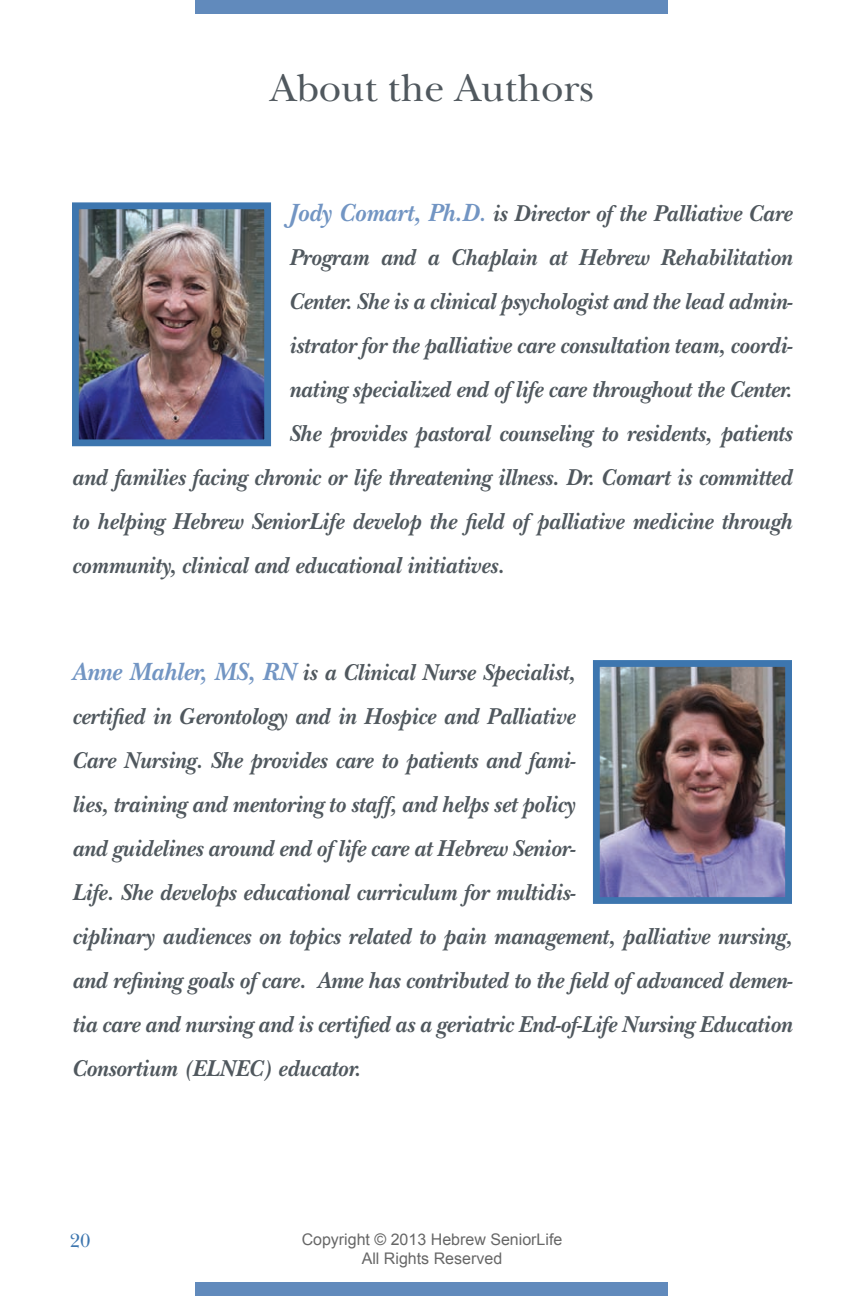
<style>
.page{position:relative;width:864px;height:1296px;background:#fff}
.page>*{position:absolute;margin:0;border:0;box-sizing:border-box;transform-origin:0 0}
.Name_of_Section{font:40px "New Baskerville";color:#50585e}
.t1{font:italic 700 24px/44px "New Baskerville";color:#50585e;scale:.95 1}
.t2{font:20px "New Baskerville";color:#3d76af}
.t3{font:16px/19.2px "Arial";color:rgb(0 0 0/.6);text-align:center}
.s1{font-size:26px;color:#7295c3}
.s2{color:#7295c3}
</style>
<div class="page">
<div style="left:196px;top:0;width:472px;height:14px;background:#618abc"></div>
<div style="left:196px;top:1282px;width:472px;height:14px;background:#618abc"></div>
<img style="left:80px;top:210px;width:183px;height:228px">
<div style="left:72px;top:202px;width:199px;height:244px;border:7px solid #3d76af"></div>
<img style="left:601px;top:668px;width:183px;height:228px">
<div style="left:593px;top:660px;width:199px;height:244px;border:7px solid #3d76af"></div>
<p class="Name_of_Section" style="left:270px;top:65px;width:326px">About the Authors</p>
<p class="t1" style="left:289px;top:192px;width:531px"><span class="s1">Jody Comart, Ph.D</span><span class="s2">.</span> is Director of the Palliative Care</p>
<p class="t1" style="left:289px;top:236px;width:531px">Program and a Chaplain at Hebrew Rehabilitation</p>
<p class="t1" style="left:289px;top:280px;width:532px">Center. She is a clinical psychologist and the lead admin-</p>
<p class="t1" style="left:289px;top:324px;width:532px">istrator for the palliative care consultation team, coordi-</p>
<p class="t1" style="left:289px;top:368px;width:531px">nating specialized end of life care throughout the Center.</p>
<p class="t1" style="left:289px;top:412px;width:531px">She provides pastoral counseling to residents, patients</p>
<p class="t1" style="left:72px;top:456px;width:759px">and families facing chronic or life threatening illness. Dr. Comart is committed</p>
<p class="t1" style="left:72px;top:500px;width:759px">to helping Hebrew SeniorLife develop the field of palliative medicine through</p>
<p class="t1" style="left:72px;top:544px;width:456px">community, clinical and educational initiatives.</p>
<p class="t1" style="left:72px;top:651px;width:760px"><span class="s1">Anne Mahler, MS, RN</span> is a Clinical Nurse Specialist,<br>certified in Gerontology and in Hospice and Palliative<br>Care Nursing. She provides care to patients and fami-<br>lies, training and mentoring to staff, and helps set policy<br>and guidelines around end of life care at Hebrew Senior-<br>Life. She develops educational curriculum for multidis-<br>ciplinary audiences on topics related to pain management, palliative nursing, and refining goals of care. Anne has contributed to the field of advanced demen&shy;tia care and nursing and is certified as a geriatric End-of-Life Nursing Education Consortium (ELNEC) educator.</p>
<p class="t2" style="left:70px;top:1228px;width:22px">20</p>
<p class="t3" style="left:302px;top:1230px;width:262px">Copyright © 2013 Hebrew SeniorLife<br>All Rights Reserved</p>
</div>
